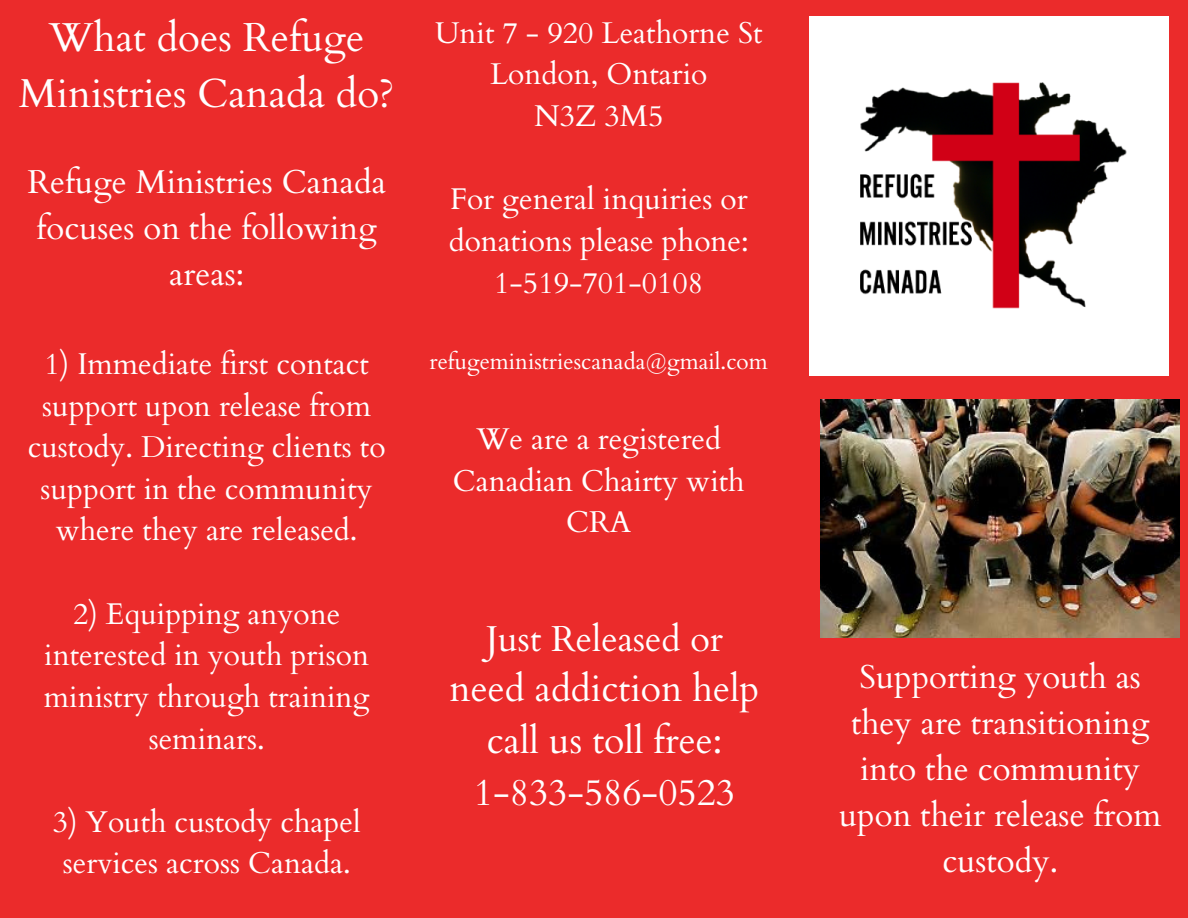
<style>
.page{position:relative;width:1188px;height:918px;background:#eb2b2b}
.page>*{position:absolute;margin:0;border:0;box-sizing:border-box;transform-origin:0 0}
.t1{font:40.35px/56.2px "Cardo";color:#fff;text-align:center}
.t2{font:37.5px/51.8px "Cardo";color:#fff;text-align:center}
.t3{font:36px "Cardo";color:#fff}
.t4{font:33px/46.2px "Cardo";color:#fff;text-align:center}
.t5{font:30px/41.7px "Cardo";color:#fff;text-align:center}
.t6{font:22.5px "Cardo";color:#fff}
</style>
<div class="page">
<img style="left:810px;top:17px;width:359px;height:358px">
<img style="left:821px;top:399px;width:359px;height:239px">
<p class="t1" style="left:19px;top:10px;width:377px">What does Refuge<br>Ministries Canada do?</p>
<p class="t4" style="left:27px;top:159px;width:360px">Refuge Ministries Canada focuses on the following areas:</p>
<p class="t5" style="left:28px;top:344px;width:359px">1) Immediate first contact support upon release from custody. Directing clients to support in the community where they are released.</p>
<p class="t5" style="left:44px;top:593px;width:327px">2) Equipping anyone interested in youth prison ministry through training seminars.</p>
<p class="t5" style="left:53px;top:802px;width:309px">3) Youth custody chapel services across Canada.</p>
<p class="t5" style="left:435px;top:13px;width:329px">Unit 7 - 920 Leathorne St</p>
<p class="t5" style="left:490px;top:54px;width:219px">London, Ontario</p>
<p class="t5" style="left:534px;top:96px;width:131px">N3Z 3M5</p>
<p class="t5" style="left:449px;top:179px;width:302px;text-align:left">For general inquiries or donations please phone:</p>
<p class="t5" style="left:494px;top:262px;width:211px">1-519-701-0108</p>
<p class="t6" style="left:430px;top:347px;width:340px">refugeministriescanada@gmail.com</p>
<p class="t5" style="left:453px;top:419px;width:293px">We are a registered<br>Canadian Chairty with<br>CRA</p>
<p class="t3" style="left:486px;top:615px;width:238px">Just Released or</p>
<p class="t2" style="left:450px;top:664px;width:311px">need addiction help call us toll free:</p>
<p class="t2" style="left:474px;top:767px;width:263px">1-833-586-0523</p>
<p class="t4" style="left:839px;top:654px;width:324px">Supporting youth as they are transitioning into the community upon their release from custody.</p>
</div>
